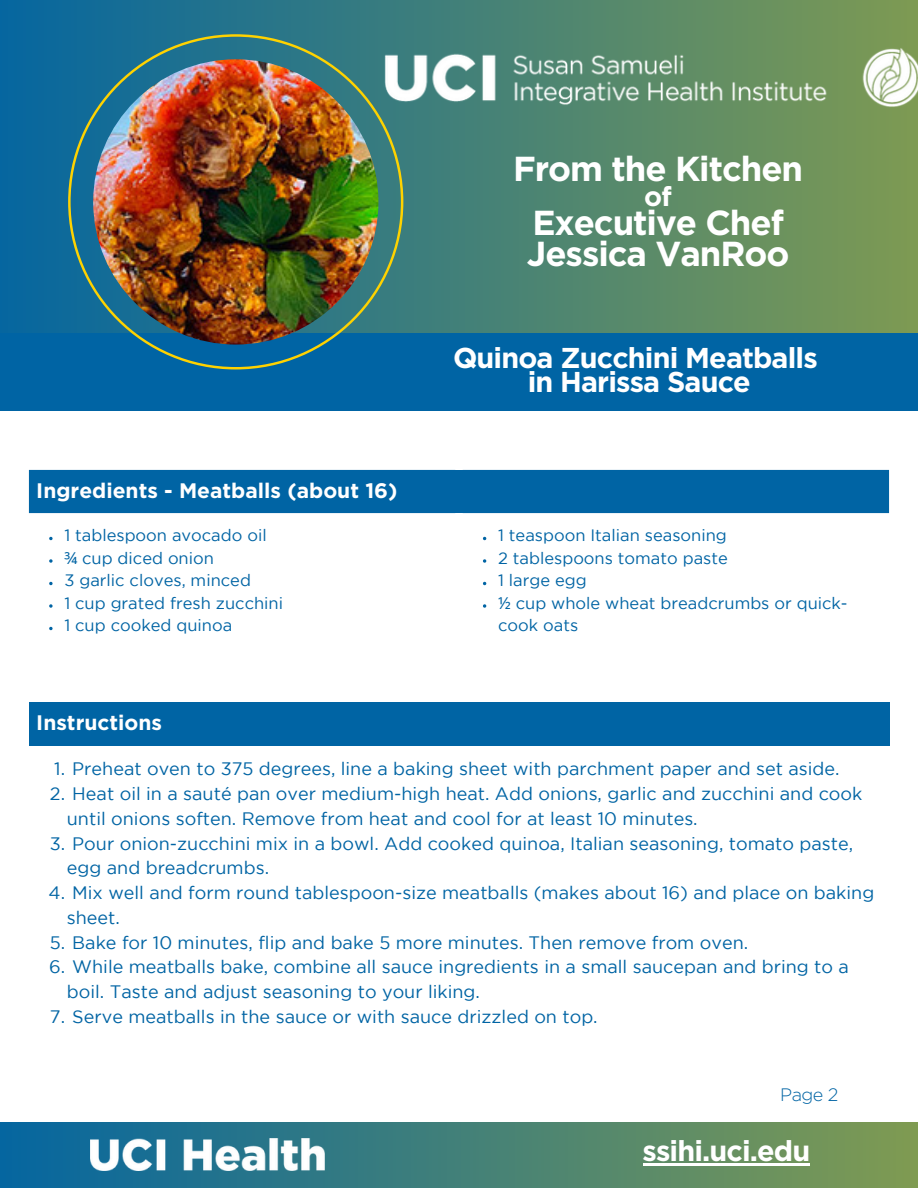
<style>
.page{position:relative;width:918px;height:1188px;background:#fff}
.page>*{position:absolute;margin:0;border:0;box-sizing:border-box;transform-origin:0 0}
.t1{font:700 34.65px "Gotham";letter-spacing:-.03em;color:#fff}
.t2{font:700 28.65px "Gotham";letter-spacing:-.03em;color:#fff}
.t3{font:700 27.15px "Gotham";color:#fff}
.t4{font:700 21px "Gotham";color:#fff}
.t5{font:18px/24.8px "Gotham";color:#0064a4}
.t6{font:300 18px "Gotham";color:#0064a4}
.t7{font:16.5px/22.5px "Gotham";color:#0064a4}
.s1{font-family:"Noto Sans"}
</style>
<div class="page">
<img style="left:0;top:1122px;width:918px;height:66px">
<img style="left:90px;top:1138px;width:234px;height:33px">
<img style="left:0;top:0;width:918px;height:334px">
<div style="left:0;top:334px;width:918px;height:77px;background:#0064a4"></div>
<svg style="left:68px;top:34px;width:335px;height:335px"></svg>
<img style="left:380px;top:43px;width:538px;height:66px">
<img style="left:93px;top:59px;width:285px;height:286px;border-radius:50%">
<div style="left:29px;top:470px;width:860px;height:43px;background:#0064a4"></div>
<svg style="left:49px;top:537px;width:4px;height:3px"></svg>
<svg style="left:49px;top:559px;width:4px;height:4px"></svg>
<svg style="left:49px;top:582px;width:4px;height:3px"></svg>
<svg style="left:49px;top:604px;width:4px;height:4px"></svg>
<svg style="left:49px;top:627px;width:4px;height:3px"></svg>
<svg style="left:483px;top:559px;width:3px;height:4px"></svg>
<svg style="left:483px;top:604px;width:3px;height:4px"></svg>
<hr style="left:643px;top:1164px;width:166px;height:2px;background:#fff">
<div style="left:29px;top:702px;width:860px;height:43px;background:#0064a4"></div>
<p class="t1" style="left:495px;top:131px;width:291px">From the Kitchen</p>
<p class="t3" style="left:626px;top:163px;width:29px">of</p>
<p class="t1" style="left:514px;top:185px;width:253px">Executive Chef</p>
<p class="t1" style="left:509px;top:215px;width:264px">Jessica VanRoo</p>
<p class="t1" style="left:513px;top:149px;width:291px">From the Kitchen</p>
<p class="t3" style="left:644px;top:181px;width:29px">of</p>
<p class="t1" style="left:532px;top:203px;width:253px">Executive Chef</p>
<p class="t1" style="left:527px;top:233px;width:264px">Jessica VanRoo</p>
<p class="t4" style="left:36px;top:478px;width:363px">Ingredients - Meatballs (about 16)</p>
<p class="t7" style="left:64px;top:525px;width:204px">1 tablespoon avocado oil</p>
<p class="t7" style="left:64px;top:548px;width:151px"><span class="s1">¾</span> cup diced onion</p>
<p class="t7" style="left:64px;top:570px;width:188px">3 garlic cloves, minced</p>
<p class="t7" style="left:64px;top:593px;width:220px">1 cup grated fresh zucchini</p>
<p class="t7" style="left:64px;top:615px;width:169px">1 cup cooked quinoa</p>
<p class="t2" style="left:453px;top:341px;width:366px">Quinoa Zucchini Meatballs</p>
<p class="t2" style="left:528px;top:366px;width:225px">in Harissa Sauce</p>
<p class="t7" style="left:498px;top:525px;width:230px">1 teaspoon Italian seasoning</p>
<p class="t7" style="left:498px;top:548px;width:231px">2 tablespoons tomato paste</p>
<p class="t7" style="left:498px;top:570px;width:90px">1 large egg</p>
<p class="t7" style="left:498px;top:593px;width:351px"><span class="s1">½</span> cup whole wheat breadcrumbs or quick&shy;cook oats</p>
<p class="t4" style="left:36px;top:710px;width:127px">Instructions</p>
<p class="t5" style="left:54px;top:758px;width:787px">1. Preheat oven to 375 degrees, line a baking sheet with parchment paper and set aside.</p>
<p class="t5" style="left:67px;top:783px;width:797px;text-indent:-17px">2. Heat oil in a sauté pan over medium-high heat. Add onions, garlic and zucchini and cook until onions soften. Remove from heat and cool for at least 10 minutes.</p>
<p class="t5" style="left:67px;top:832px;width:788px;text-indent:-17px">3. Pour onion-zucchini mix in a bowl. Add cooked quinoa, Italian seasoning, tomato paste, egg and breadcrumbs.</p>
<p class="t5" style="left:67px;top:882px;width:809px;text-indent:-18px">4. Mix well and form round tablespoon-size meatballs (makes about 16) and place on baking sheet.</p>
<p class="t5" style="left:50px;top:931px;width:700px">5. Bake for 10 minutes, flip and bake 5 more minutes. Then remove from oven.</p>
<p class="t5" style="left:67px;top:956px;width:784px;text-indent:-18px">6. While meatballs bake, combine all sauce ingredients in a small saucepan and bring to a boil. Taste and adjust seasoning to your liking.</p>
<p class="t5" style="left:50px;top:1005px;width:549px">7. Serve meatballs in the sauce or with sauce drizzled on top.</p>
<p class="t6" style="left:780px;top:1084px;width:60px">Page 2</p>
<p class="t2" style="left:643px;top:1135px;width:169px">ssihi.uci.edu</p>
</div>
